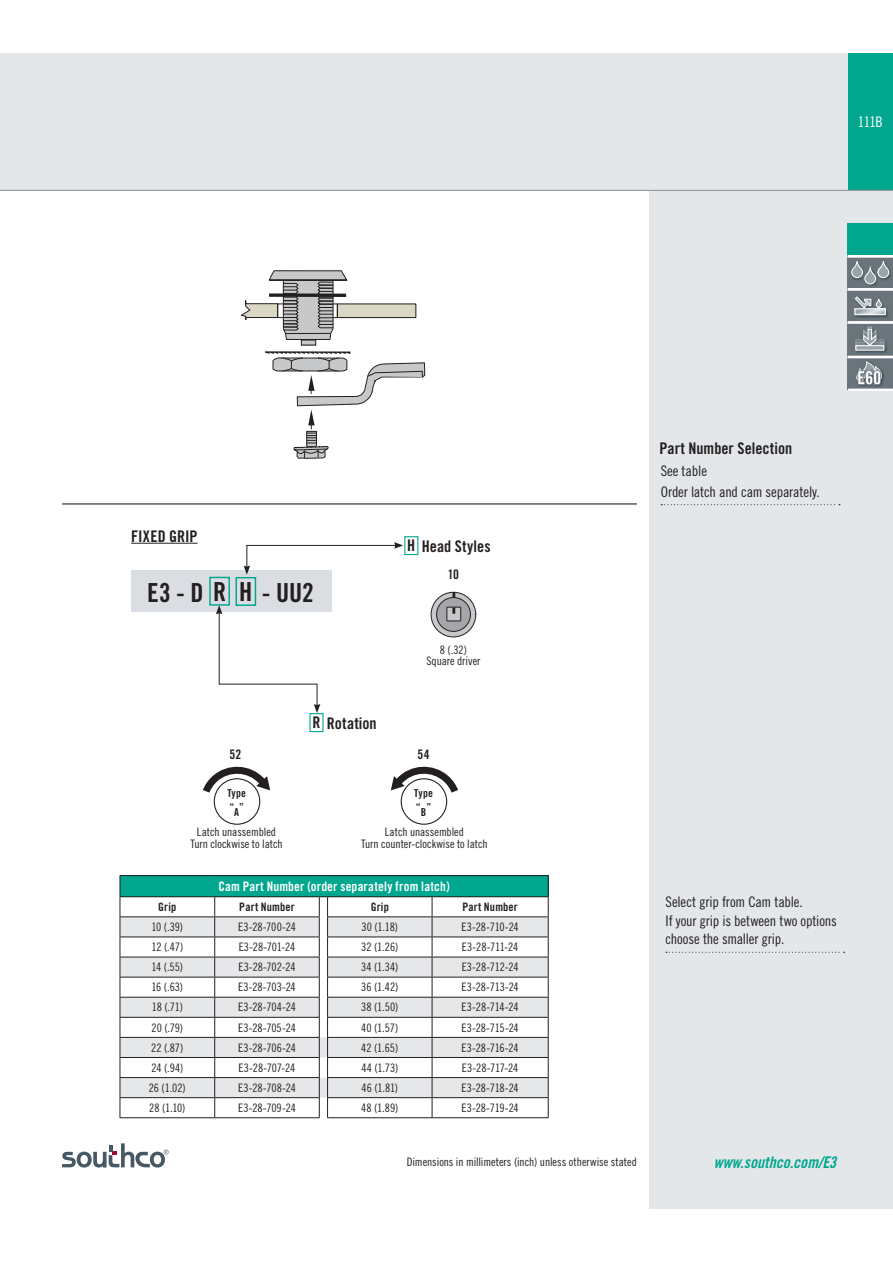
<style>
.page{position:relative;width:893px;height:1263px;background:#fff}
.page>*{position:absolute;margin:0;border:0;box-sizing:border-box;transform-origin:0 0}
.t1{font:26.25px "Trade Gothic LT Std Bd Cn 20";color:#231f20}
.t2{font:16.05px "Trade Gothic LT Std Bd Cn 20";color:#231f20}
.t3{font:16.05px "Trade Gothic LT Std Bd Cn 20 Obl";color:#00a78e}
.t4{font:14.55px/18.9px "Trade Gothic LT Std Cn 18";letter-spacing:-.01em;color:#231f20}
.t5{font:14.55px "Trade Gothic LT Std Cn 18";color:#fff}
.t6{font:13.05px "Trade Gothic LT Std Bd Cn 20";letter-spacing:.01em;color:#fff}
.t7{font:13.05px "Trade Gothic LT Std Bd Cn 20";color:#231f20}
.t8{font:11.7px/11.7px "Trade Gothic LT Std Cn 18";color:#231f20;text-align:center}
.t9{font:11.7px "Trade Gothic LT Std Bd Cn 20";letter-spacing:.015em;color:#231f20}
.t10{font:10.95px/13.8px "Trade Gothic LT Std Bd Cn 20";letter-spacing:.02em;color:#231f20}
</style>
<div class="page">
<div style="left:847px;top:54px;width:45px;height:136px;background:#00a78e"></div>
<div style="left:0;top:54px;width:847px;height:136px;background:#e4e7ea"></div>
<div style="left:649px;top:190px;width:243px;height:1019px;background:#e4e7ea"></div>
<hr style="left:0;top:190px;width:892px;height:1px;background:#939598">
<div style="left:847px;top:223px;width:45px;height:34px;background:#00a78e"></div>
<svg style="left:62px;top:1143px;width:106px;height:25px"></svg>
<div style="left:847px;top:257px;width:45px;height:133px;background:#6a757b"></div>
<img style="left:855px;top:310px;width:33px;height:8px">
<svg style="left:855px;top:296px;width:31px;height:16px"></svg>
<svg style="left:856px;top:310px;width:27px;height:3px"></svg>
<div style="left:854px;top:308px;width:31px;height:7px;border:1px solid #fff"></div>
<img style="left:853px;top:351px;width:36px;height:5px">
<img style="left:884px;top:343px;width:3px;height:5px">
<svg style="left:855px;top:326px;width:29px;height:19px"></svg>
<hr style="left:855px;top:346px;width:28px;height:4px;background:#9aa3aa">
<div style="left:855px;top:345px;width:29px;height:6px;border:1px solid #fff"></div>
<img style="left:889px;top:269px;width:2px;height:10px">
<svg style="left:851px;top:261px;width:38px;height:24px"></svg>
<hr style="left:847px;top:288px;width:45px;height:3px;background:#fff">
<hr style="left:847px;top:255px;width:45px;height:3px;background:#fff">
<hr style="left:847px;top:322px;width:45px;height:2px;background:#fff">
<hr style="left:847px;top:356px;width:45px;height:2px;background:#fff">
<svg style="left:855px;top:361px;width:29px;height:28px"></svg>
<hr style="left:848px;top:389px;width:44px;height:2px;background:#fff">
<div style="left:404px;top:536px;width:14px;height:19px;border:1px solid #00a78e"></div>
<hr style="left:848px;top:321px;width:44px;height:2px;background:#fff">
<div style="left:131px;top:571px;width:201px;height:41px;background:#dadee2"></div>
<div style="left:209px;top:577px;width:21px;height:29px;border:1px solid #00a78e"></div>
<div style="left:235px;top:577px;width:21px;height:29px;border:1px solid #00a78e"></div>
<div style="left:309px;top:713px;width:14px;height:19px;border:1px solid #00a78e"></div>
<svg style="left:431px;top:592px;width:45px;height:45px"></svg>
<div style="left:430px;top:592px;width:46px;height:45px;border:1px solid #231f20;border-radius:50%"></div>
<div style="left:436px;top:598px;width:34px;height:33px;background:#a4a6a9;border-radius:50%"></div>
<div style="left:436px;top:597px;width:35px;height:35px;border:1px solid #231f20;border-radius:50%"></div>
<svg style="left:452px;top:592px;width:3px;height:5px"></svg>
<div style="left:447px;top:607px;width:13px;height:14px;background:#c7c8ca"></div>
<div style="left:446px;top:607px;width:15px;height:14px;border:1px solid #231f20"></div>
<svg style="left:452px;top:608px;width:3px;height:6px"></svg>
<div style="left:337px;top:304px;width:79px;height:14px;background:#dad8c5"></div>
<div style="left:337px;top:304px;width:79px;height:14px;border:1px solid #231f20"></div>
<svg style="left:265px;top:351px;width:160px;height:108px"></svg>
<div style="left:301px;top:340px;width:15px;height:5px;background:#c7c8ca"></div>
<div style="left:301px;top:340px;width:15px;height:5px;border:1px solid #231f20"></div>
<svg style="left:241px;top:270px;width:106px;height:70px"></svg>
<svg style="left:269px;top:293px;width:77px;height:4px"></svg>
<svg style="left:666px;top:952px;width:178px;height:1px"></svg>
<div style="left:400px;top:778px;width:47px;height:47px;border:1px solid #231f20;border-radius:50%"></div>
<svg style="left:391px;top:766px;width:67px;height:27px"></svg>
<div style="left:214px;top:778px;width:46px;height:47px;border:1px solid #231f20;border-radius:50%"></div>
<svg style="left:203px;top:766px;width:67px;height:27px"></svg>
<hr style="left:131px;top:543px;width:66px;height:1px;background:#231f20">
<svg style="left:661px;top:504px;width:179px;height:1px"></svg>
<div style="left:120px;top:876px;width:428px;height:21px;background:#00a78e"></div>
<svg style="left:121px;top:918px;width:93px;height:179px;fill:#e6e7e9"></svg>
<hr style="left:120px;top:875px;width:95px;height:1px;background:#231f20">
<hr style="left:120px;top:896px;width:95px;height:1px;background:#231f20">
<hr style="left:120px;top:917px;width:95px;height:1px;background:#231f20">
<hr style="left:120px;top:937px;width:95px;height:1px;background:#231f20">
<hr style="left:120px;top:957px;width:95px;height:1px;background:#231f20">
<hr style="left:120px;top:977px;width:95px;height:1px;background:#231f20">
<hr style="left:120px;top:997px;width:95px;height:1px;background:#231f20">
<hr style="left:120px;top:1017px;width:95px;height:1px;background:#231f20">
<hr style="left:120px;top:1037px;width:95px;height:1px;background:#231f20">
<hr style="left:120px;top:1057px;width:95px;height:1px;background:#231f20">
<hr style="left:120px;top:1077px;width:95px;height:1px;background:#231f20">
<hr style="left:120px;top:1097px;width:95px;height:1px;background:#231f20">
<svg style="left:120px;top:876px;width:1px;height:241px"></svg>
<hr style="left:120px;top:1117px;width:95px;height:1px;background:#231f20">
<hr style="left:215px;top:1117px;width:104px;height:1px;background:#231f20">
<svg style="left:214px;top:875px;width:335px;height:242px"></svg>
<hr style="left:327px;top:1117px;width:105px;height:1px;background:#231f20">
<hr style="left:432px;top:1117px;width:116px;height:1px;background:#231f20">
<hr style="left:62px;top:503px;width:575px;height:2px;background:#231f20">
<svg style="left:243px;top:546px;width:7px;height:29px"></svg>
<svg style="left:314px;top:684px;width:6px;height:29px"></svg>
<hr style="left:219px;top:612px;width:1px;height:72px;background:#231f20">
<svg style="left:216px;top:605px;width:6px;height:9px"></svg>
<hr style="left:246px;top:545px;width:150px;height:1px;background:#231f20">
<svg style="left:394px;top:542px;width:9px;height:7px"></svg>
<hr style="left:219px;top:684px;width:98px;height:1px;background:#231f20">
<p class="t5" style="left:857px;top:117px;width:27px">111B</p>
<h2 class="t2" style="left:131px;top:530px;width:68px">FIXED GRIP</h2>
<h1 class="t1" style="left:147px;top:582px;width:168px">E3 - D R H -UU2</h1>
<h2 class="t2" style="left:312px;top:717px;width:66px">R Rotation</h2>
<h2 class="t2" style="left:407px;top:540px;width:85px">H Head Styles</h2>
<p class="t7" style="left:448px;top:569px;width:13px">10</p>
<p class="t8" style="left:426px;top:645px;width:56px">8 (.32)<br>Square driver</p>
<p class="t7" style="left:229px;top:750px;width:13px">52</p>
<p class="t7" style="left:417px;top:750px;width:14px">54</p>
<p class="t10" style="left:227px;top:787px;width:20px">Type “A”</p>
<p class="t8" style="left:190px;top:827px;width:94px">Latch unassembled<br>Turn clockwise to latch</p>
<p class="t10" style="left:414px;top:787px;width:20px">Type “B”</p>
<p class="t8" style="left:361px;top:827px;width:128px">Latch unassembled<br>Turn counter-clockwise to latch</p>
<p class="t6" style="left:218px;top:881px;width:233px">Cam Part Number (order separately from latch)</p>
<p class="t9" style="left:158px;top:902px;width:20px">Grip</p>
<p class="t9" style="left:239px;top:902px;width:57px">Part Number</p>
<p class="t9" style="left:371px;top:902px;width:20px">Grip</p>
<p class="t9" style="left:462px;top:902px;width:57px">Part Number</p>
<p class="t8" style="left:151px;top:922px;width:33px">10 (.39)</p>
<p class="t8" style="left:238px;top:922px;width:59px">E3-28-700-24</p>
<p class="t8" style="left:361px;top:922px;width:38px">30 (1.18)</p>
<p class="t8" style="left:461px;top:922px;width:59px">E3-28-710-24</p>
<p class="t8" style="left:151px;top:942px;width:33px">12 (.47)</p>
<p class="t8" style="left:239px;top:942px;width:58px">E3-28-701-24</p>
<p class="t8" style="left:361px;top:942px;width:39px">32 (1.26)</p>
<p class="t8" style="left:462px;top:942px;width:58px">E3-28-711-24</p>
<p class="t8" style="left:151px;top:962px;width:33px">14 (.55)</p>
<p class="t8" style="left:238px;top:962px;width:59px">E3-28-702-24</p>
<p class="t8" style="left:361px;top:962px;width:39px">34 (1.34)</p>
<p class="t8" style="left:461px;top:962px;width:58px">E3-28-712-24</p>
<p class="t8" style="left:151px;top:982px;width:33px">16 (.63)</p>
<p class="t8" style="left:238px;top:982px;width:59px">E3-28-703-24</p>
<p class="t8" style="left:361px;top:982px;width:39px">36 (1.42)</p>
<p class="t8" style="left:461px;top:982px;width:59px">E3-28-713-24</p>
<p class="t8" style="left:152px;top:1002px;width:33px">18 (.71)</p>
<p class="t8" style="left:238px;top:1002px;width:59px">E3-28-704-24</p>
<p class="t8" style="left:361px;top:1002px;width:39px">38 (1.50)</p>
<p class="t8" style="left:461px;top:1002px;width:59px">E3-28-714-24</p>
<p class="t8" style="left:151px;top:1022px;width:33px">20 (.79)</p>
<p class="t8" style="left:238px;top:1022px;width:59px">E3-28-705-24</p>
<p class="t8" style="left:361px;top:1022px;width:39px">40 (1.57)</p>
<p class="t8" style="left:461px;top:1022px;width:59px">E3-28-715-24</p>
<p class="t8" style="left:151px;top:1043px;width:34px">22 (.87)</p>
<p class="t8" style="left:238px;top:1043px;width:59px">E3-28-706-24</p>
<p class="t8" style="left:361px;top:1043px;width:39px">42 (1.65)</p>
<p class="t8" style="left:461px;top:1043px;width:59px">E3-28-716-24</p>
<p class="t8" style="left:151px;top:1063px;width:33px">24 (.94)</p>
<p class="t8" style="left:239px;top:1063px;width:58px">E3-28-707-24</p>
<p class="t8" style="left:361px;top:1063px;width:38px">44 (1.73)</p>
<p class="t8" style="left:462px;top:1063px;width:58px">E3-28-717-24</p>
<p class="t8" style="left:149px;top:1083px;width:39px">26 (1.02)</p>
<p class="t8" style="left:238px;top:1083px;width:59px">E3-28-708-24</p>
<p class="t8" style="left:361px;top:1083px;width:38px">46 (1.81)</p>
<p class="t8" style="left:461px;top:1083px;width:59px">E3-28-718-24</p>
<p class="t8" style="left:149px;top:1103px;width:38px">28 (1.10)</p>
<p class="t8" style="left:238px;top:1103px;width:59px">E3-28-709-24</p>
<p class="t8" style="left:361px;top:1103px;width:39px">48 (1.89)</p>
<p class="t8" style="left:461px;top:1103px;width:59px">E3-28-719-24</p>
<p class="t8" style="left:406px;top:1156px;width:232px">Dimensions in millimeters (inch) unless otherwise stated</p>
<h2 class="t2" style="left:659px;top:442px;width:134px">Part Number Selection</h2>
<p class="t4" style="left:660px;top:461px;width:161px;line-height:21px">See table<br>Order latch and cam separately.</p>
<p class="t4" style="left:665px;top:893px;width:173px">Select grip from Cam table.<br>If your grip is between two options choose the smaller grip.</p>
<h2 class="t3" style="left:713px;top:1153px;width:124px">www.southco.com/E3</h2>
</div>
